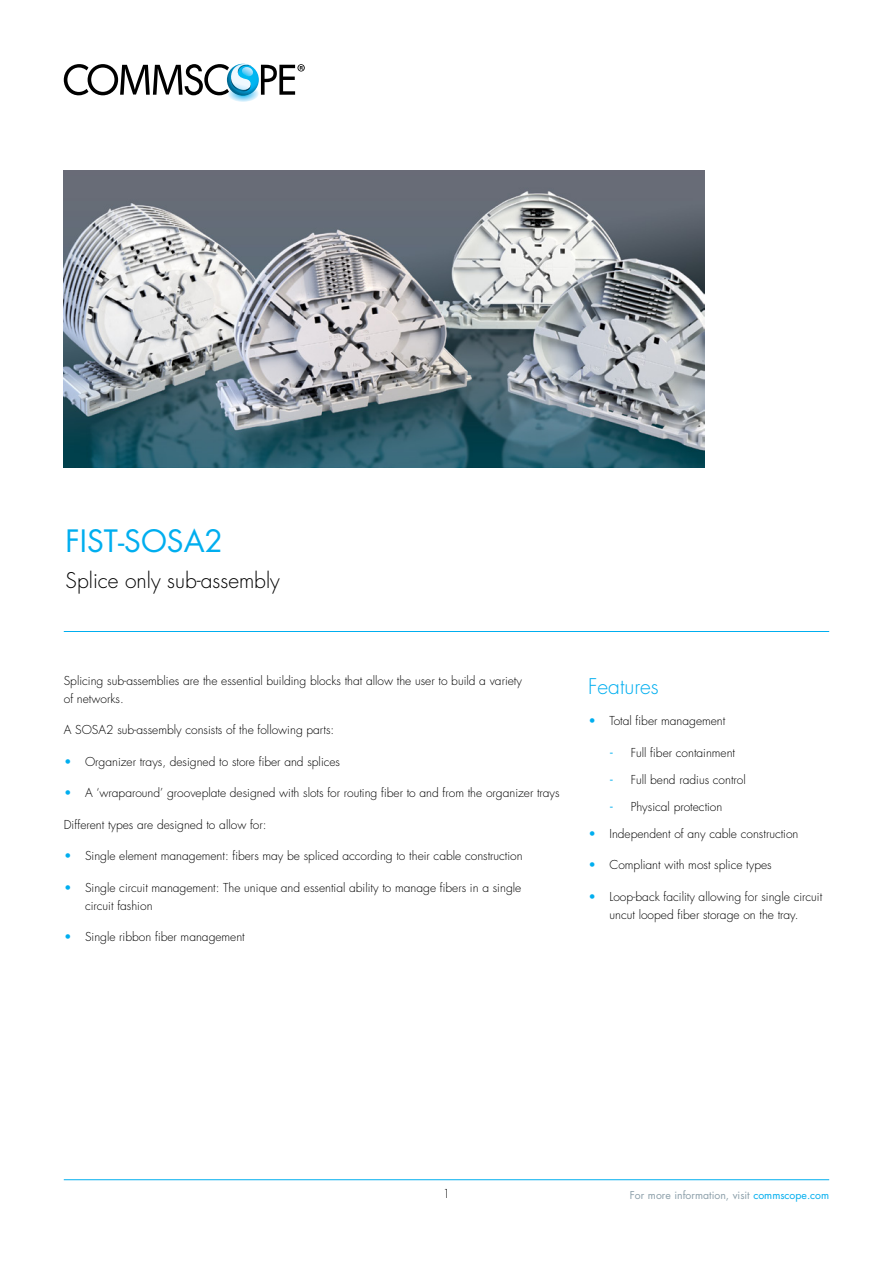
<style>
.page{position:relative;width:893px;height:1263px;background:#fff}
.page>*{position:absolute;margin:0;border:0;box-sizing:border-box;transform-origin:0 0}
.t1{font:30px "Futura Std";color:#00aeef}
.t2{font:300 21px "Futura Std";color:#000}
.Body_Light_8_11{font:300 21px "Futura Std";color:#00aeef}
.Body_Light_8_11-2{font:300 12px/18px "Futura Std";color:#000}
.Page_Number{font:300 12px "Futura Std";color:#000}
.t3{font:10.5px "Futura Std";color:#8da0aa}
.s1{font-weight:700;color:#00aeef}
.s2{font-weight:500;color:#00aeef}
.s3{color:#00aeef}
</style>
<div class="page">
<hr style="left:64px;top:1179px;width:765px;height:1px;background:#00aeef">
<svg style="left:64px;top:63px;width:241px;height:39px"></svg>
<hr style="left:64px;top:631px;width:765px;height:1px;background:#00aeef">
<img style="left:64px;top:170px;width:640px;height:298px">
<h1 class="t1" style="left:66px;top:522px;width:159px">FIST-SOSA2</h1>
<h2 class="t2" style="left:66px;top:567px;width:216px">Splice only sub-assembly</h2>
<p class="Body_Light_8_11-2" style="left:64px;top:672px;width:460px">Splicing sub-assemblies are the essential building blocks that allow the user to build a variety of networks.</p>
<p class="Body_Light_8_11-2" style="left:64px;top:721px;width:272px">A SOSA2 sub-assembly consists of the following parts:</p>
<p class="Body_Light_8_11-2" style="left:64px;top:753px;width:278px"><span class="s1">•</span> Organizer trays, designed to store fiber and splices</p>
<p class="Body_Light_8_11-2" style="left:64px;top:784px;width:497px"><span class="s1">•</span> A ‘wraparound’ grooveplate designed with slots for routing fiber to and from the organizer trays</p>
<p class="Body_Light_8_11-2" style="left:64px;top:816px;width:204px">Different types are designed to allow for:</p>
<p class="Body_Light_8_11-2" style="left:64px;top:847px;width:460px"><span class="s1">•</span> Single element management: fibers may be spliced according to their cable construction</p>
<p class="Body_Light_8_11-2" style="left:85px;top:879px;width:438px;text-indent:-21px"><span class="s1">•</span> Single circuit management: The unique and essential ability to manage fibers in a single circuit fashion</p>
<p class="Body_Light_8_11-2" style="left:64px;top:928px;width:183px"><span class="s1">•</span> Single ribbon fiber management</p>
<p class="Body_Light_8_11" style="left:588px;top:673px;width:72px">Features</p>
<p class="Body_Light_8_11-2" style="left:588px;top:712px;width:139px"><span class="s1">•</span> Total fiber management</p>
<p class="Body_Light_8_11-2" style="left:609px;top:744px;width:127px"><span class="s2">-</span> Full fiber containment</p>
<p class="Body_Light_8_11-2" style="left:609px;top:771px;width:138px"><span class="s2">-</span> Full bend radius control</p>
<p class="Body_Light_8_11-2" style="left:609px;top:798px;width:114px"><span class="s2">-</span> Physical protection</p>
<p class="Body_Light_8_11-2" style="left:588px;top:825px;width:212px"><span class="s1">•</span> Independent of any cable construction</p>
<p class="Body_Light_8_11-2" style="left:588px;top:856px;width:185px"><span class="s1">•</span> Compliant with most splice types</p>
<p class="Body_Light_8_11-2" style="left:588px;top:888px;width:235px;text-align:center"><span class="s1">•</span> Loop-back facility allowing for single circuit uncut looped fiber storage on the tray.</p>
<p class="Page_Number" style="left:443px;top:1186px;width:9px">1</p>
<p class="t3" style="left:630px;top:1188px;width:201px">For more information, visit <span class="s3">commscope.com</span></p>
</div>
